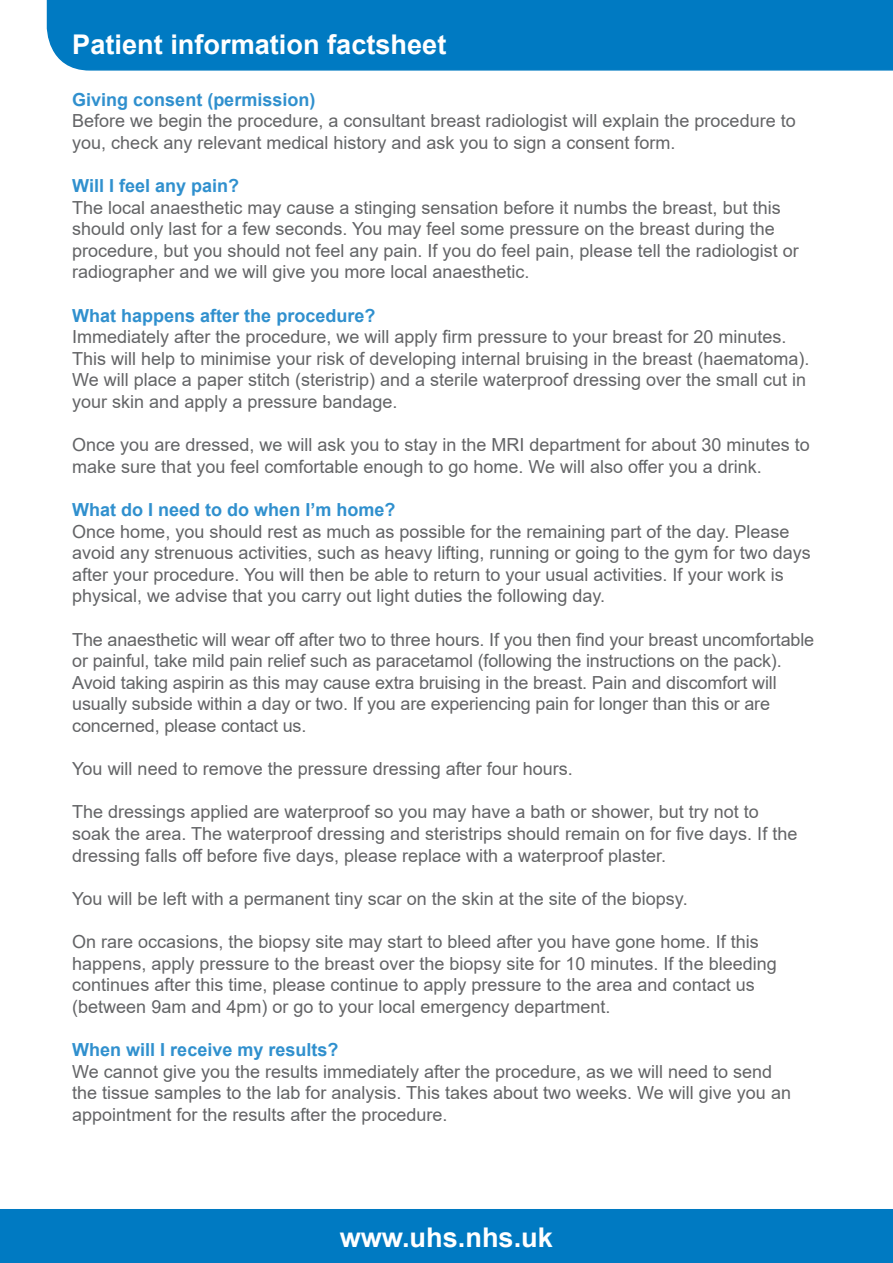
<style>
.page{position:relative;width:893px;height:1263px;background:#fff}
.page>*{position:absolute;margin:0;border:0;box-sizing:border-box;transform-origin:0 0}
.t1{font:700 27.15px "Arial";color:#fff}
.t2{font:18px/21.6px "Arial";color:#636466}
.t3{font:700 18px "Arial";color:#3090ce}
</style>
<div class="page">
<div style="left:0;top:1209px;width:893px;height:54px;background:#007ac2"></div>
<div style="left:46px;top:0;width:847px;height:71px;background:#007ac2"></div>
<h1 class="t1" style="left:72px;top:25px;width:376px">Patient information factsheet</h1>
<p class="t3" style="left:72px;top:87px;width:245px">Giving consent (permission)</p>
<p class="t2" style="left:72px;top:110px;width:725px">Before we begin the procedure, a consultant breast radiologist will explain the procedure to you, check any relevant medical history and ask you to sign a consent form.</p>
<p class="t3" style="left:72px;top:173px;width:168px">Will I feel any pain?</p>
<p class="t2" style="left:72px;top:196px;width:728px">The local anaesthetic may cause a stinging sensation before it numbs the breast, but this should only last for a few seconds. You may feel some pressure on the breast during the procedure, but you should not feel any pain. If you do feel pain, please tell the radiologist or radiographer and we will give you more local anaesthetic.</p>
<p class="t3" style="left:72px;top:303px;width:305px">What happens after the procedure?</p>
<p class="t2" style="left:72px;top:326px;width:739px">Immediately after the procedure, we will apply firm pressure to your breast for 20 minutes.<br>This will help to minimise your risk of developing internal bruising in the breast (haematoma).<br>We will place a paper stitch (steristrip) and a sterile waterproof dressing over the small cut in your skin and apply a pressure bandage.</p>
<p class="t2" style="left:72px;top:434px;width:739px">Once you are dressed, we will ask you to stay in the MRI department for about 30 minutes to make sure that you feel comfortable enough to go home. We will also offer you a drink.</p>
<p class="t3" style="left:72px;top:497px;width:325px">What do I need to do when I’m home?</p>
<p class="t2" style="left:72px;top:520px;width:740px">Once home, you should rest as much as possible for the remaining part of the day. Please avoid any strenuous activities, such as heavy lifting, running or going to the gym for two days after your procedure. You will then be able to return to your usual activities. If your work is physical, we advise that you carry out light duties the following day.</p>
<p class="t2" style="left:72px;top:628px;width:743px">The anaesthetic will wear off after two to three hours. If you then find your breast uncomfortable or painful, take mild pain relief such as paracetamol (following the instructions on the pack).<br>Avoid taking aspirin as this may cause extra bruising in the breast. Pain and discomfort will usually subside within a day or two. If you are experiencing pain for longer than this or are concerned, please contact us.</p>
<p class="t2" style="left:72px;top:758px;width:502px">You will need to remove the pressure dressing after four hours.</p>
<p class="t2" style="left:72px;top:801px;width:727px">The dressings applied are waterproof so you may have a bath or shower, but try not to soak the area. The waterproof dressing and steristrips should remain on for five days. If the dressing falls off before five days, please replace with a waterproof plaster.</p>
<p class="t2" style="left:72px;top:888px;width:617px">You will be left with a permanent tiny scar on the skin at the site of the biopsy.</p>
<p class="t2" style="left:72px;top:931px;width:706px">On rare occasions, the biopsy site may start to bleed after you have gone home. If this happens, apply pressure to the breast over the biopsy site for 10 minutes. If the bleeding continues after this time, please continue to apply pressure to the area and contact us (between 9am and 4pm) or go to your local emergency department.</p>
<p class="t3" style="left:72px;top:1037px;width:268px">When will I receive my results?</p>
<p class="t2" style="left:72px;top:1060px;width:720px">We cannot give you the results immediately after the procedure, as we will need to send the tissue samples to the lab for analysis. This takes about two weeks. We will give you an appointment for the results after the procedure.</p>
<h1 class="t1" style="left:340px;top:1218px;width:215px">www.uhs.nhs.uk</h1>
</div>
